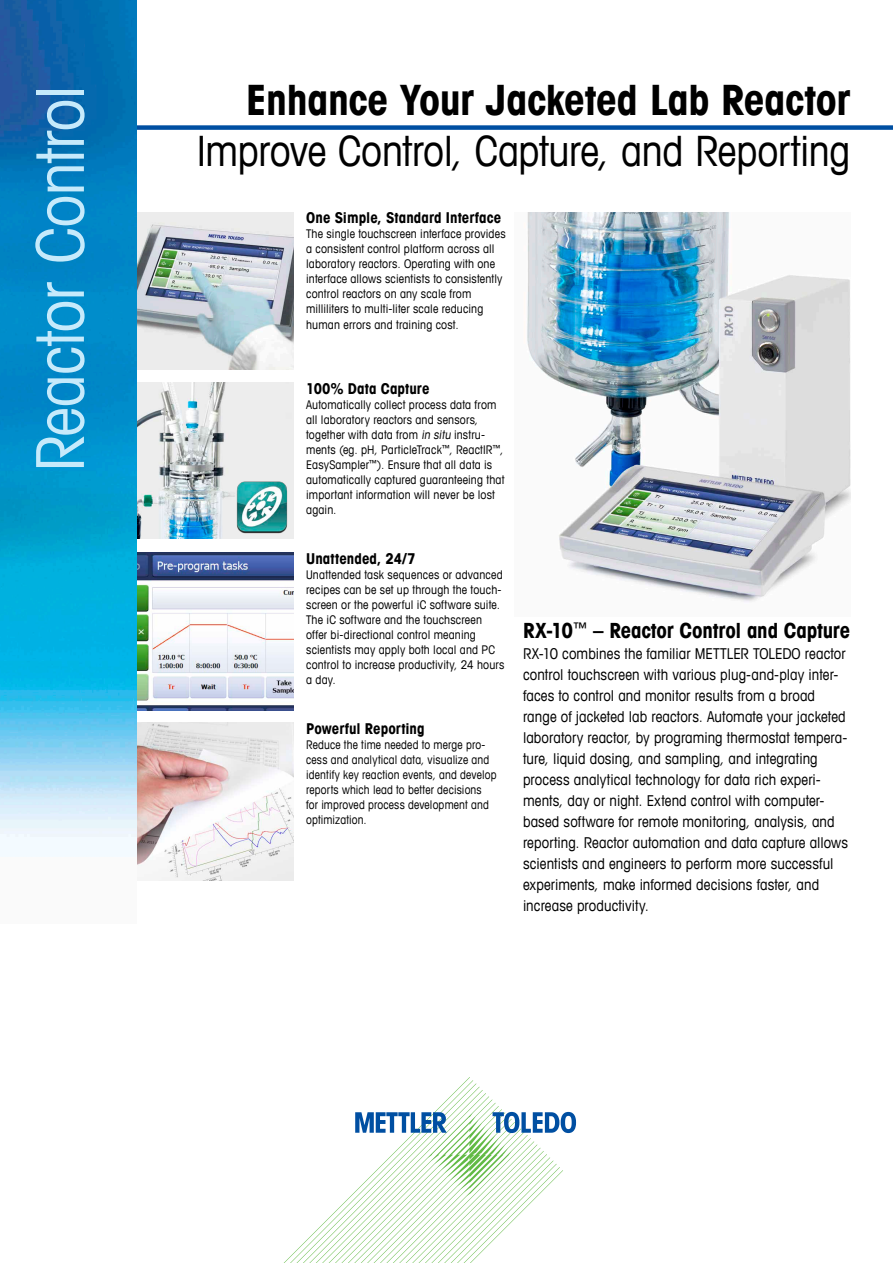
<style>
.page{position:relative;width:893px;height:1263px;background:#fff}
.page>*{position:absolute;margin:0;border:0;box-sizing:border-box;transform-origin:0 0}
.t1{font:condensed 66px "Avant Garde Com";letter-spacing:-.01em;color:#c6eafb}
.t2{font:condensed 42px "Avant Garde Com";letter-spacing:-.01em;color:#000}
.t3{font:700 condensed 42px "Avant Garde Com";letter-spacing:-.01em;color:#000}
.t4{font:700 condensed 21px "Avant Garde Com";letter-spacing:-.01em;color:#000}
.t5{font:condensed 15px/21px "Avant Garde Com";letter-spacing:.005em;color:#000}
.t6{font:700 condensed 15px "Avant Garde Com";letter-spacing:.005em;color:#000}
.t7{font:condensed 12px/15px "Avant Garde Com";letter-spacing:.015em;color:#000}
</style>
<div class="page">
<div style="left:111px;top:125px;width:782px;height:5px;background:#004fa2"></div>
<svg style="left:284px;top:1077px;width:292px;height:186px"></svg>
<img style="left:136px;top:383px;width:157px;height:156px">
<img style="left:136px;top:723px;width:157px;height:157px">
<img style="left:136px;top:213px;width:157px;height:157px">
<img style="left:136px;top:553px;width:157px;height:157px">
<img style="left:527px;top:213px;width:323px;height:389px">
<img style="left:0;top:0;width:136px;height:857px">
<img style="left:234px;top:480px;width:57px;height:57px">
<h1 class="t1" style="left:19px;top:472px;width:388px;rotate:-90deg">Reactor Control</h1>
<h2 class="t3" style="left:246px;top:73px;width:606px">Enhance Your Jacketed Lab Reactor</h2>
<h2 class="t2" style="left:197px;top:125px;width:655px">Improve Control, Capture, and Reporting</h2>
<p class="t6" style="left:306px;top:208px;width:197px">One Simple, Standard Interface</p>
<p class="t7" style="left:306px;top:226px;width:201px">The single touchscreen interface provides a consistent control platform across all laboratory reactors. Operating with one interface allows scientists to consistently control reactors on any scale from milliliters to multi-liter scale reducing human errors and training cost.</p>
<p class="t6" style="left:306px;top:379px;width:125px">100% Data Capture</p>
<p class="t7" style="left:306px;top:396px;width:200px">Automatically collect process data from all laboratory reactors and sensors, together with data from in situ instru&shy;ments (eg. pH, ParticleTrack<sup>™</sup>, ReactIR<sup>™</sup>, EasySampler<sup>™</sup>). Ensure that all data is automatically captured guaranteeing that important information will never be lost again.</p>
<p class="t6" style="left:306px;top:549px;width:111px">Unattended, 24/7</p>
<p class="t7" style="left:306px;top:567px;width:200px">Unattended task sequences or advanced recipes can be set up through the touch&shy;screen or the powerful iC software suite.<br>The iC software and the touchscreen offer bi-directional control meaning scientists may apply both local and PC control to increase productivity, 24 hours a day.</p>
<p class="t6" style="left:306px;top:719px;width:120px">Powerful Reporting</p>
<p class="t7" style="left:306px;top:737px;width:192px">Reduce the time needed to merge pro&shy;cess and analytical data, visualize and identify key reaction events, and develop reports which lead to better decisions for improved process development and optimization.</p>
<h3 class="t4" style="left:523px;top:617px;width:329px">RX-10<sup>™</sup> – Reactor Control and Capture</h3>
<p class="t5" style="left:523px;top:643px;width:327px">RX-10 combines the familiar METTLER TOLEDO reactor control touchscreen with various plug-and-play inter&shy;faces to control and monitor results from a broad range of jacketed lab reactors. Automate your jacketed laboratory reactor, by programing thermostat tempera&shy;ture, liquid dosing, and sampling, and integrating process analytical technology for data rich experi&shy;ments, day or night. Extend control with computer&shy;based software for remote monitoring, analysis, and reporting. Reactor automation and data capture allows scientists and engineers to perform more successful experiments, make informed decisions faster, and increase productivity.</p>
</div>
